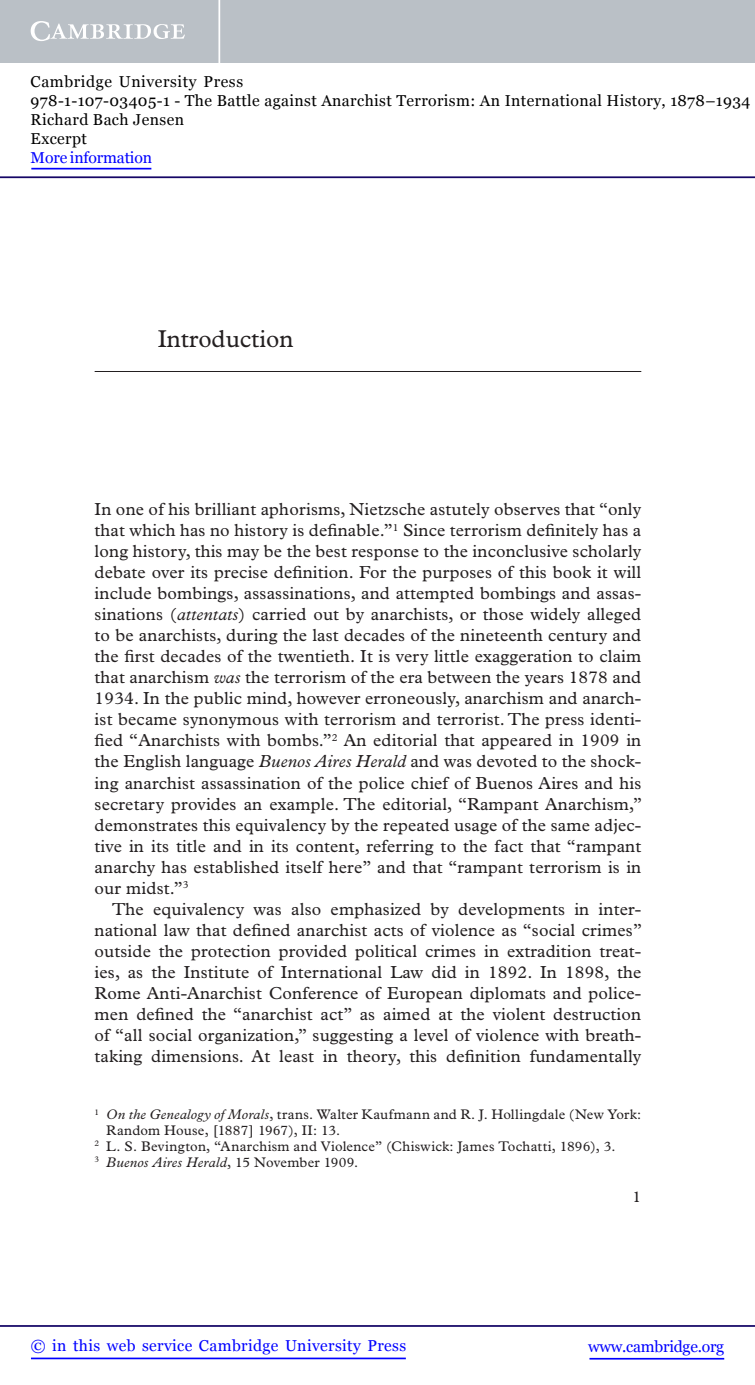
<style>
.page{position:relative;width:755px;height:1385px;background:#fff}
.page>*{position:absolute;margin:0;border:0;box-sizing:border-box;transform-origin:0 0}
.t1{font:24.5px "Plantin Std";color:#231f20}
.t2{font:17.5px/21px "Plantin Std";letter-spacing:.01em;color:#231f20;text-align:justify}
.t3{font:15.75px/18.9px "Georgia";letter-spacing:.025em;color:#000}
.t4{font:15.75px "Georgia";letter-spacing:.025em;color:#00f}
.t5{font:15.75px "Georgia";letter-spacing:-.015em;color:#00f}
.t6{font:15.75px "Georgia";letter-spacing:-.01em;color:#00f}
.t7{font:15.75px "Plantin Std";color:#231f20}
.t8{font:14px "Plantin Std";letter-spacing:.02em;color:#231f20}
.t9{font:italic 14px "Plantin Std";letter-spacing:.02em;color:#231f20}
.s1{font-style:italic}
.s2{font-style:normal}
</style>
<div class="page">
<hr style="left:95px;top:371px;width:546px;height:1px;background:#231f20">
<hr style="left:589px;top:1358px;width:134px;height:1px;background:#00f">
<hr style="left:0;top:1325px;width:754px;height:2px;background:#150666">
<hr style="left:31px;top:1357px;width:374px;height:2px;background:#00f">
<div style="left:0;top:0;width:754px;height:63px;background:#bac0c6"></div>
<svg style="left:31px;top:21px;width:154px;height:20px"></svg>
<hr style="left:218px;top:0;width:2px;height:63px;background:#fff">
<hr style="left:0;top:176px;width:754px;height:2px;background:#150666">
<hr style="left:31px;top:168px;width:120px;height:1px;background:#00f">
<p class="t3" style="left:31px;top:72px;width:720px">Cambridge University Press<br>978-1-107-03405-1 - The Battle against Anarchist Terrorism: An International History, 1878–1934<br>Richard Bach Jensen<br>Excerpt</p>
<p class="t6" style="left:31px;top:148px;width:123px">More information</p>
<h1 class="t1" style="left:158px;top:331px;width:137px">Introduction</h1>
<p class="t2" style="left:95px;top:500px;width:548px">In one of his brilliant aphorisms, Nietzsche astutely observes that “only that which has no history is definable.” <sup>1</sup> Since terrorism definitely has a long history, this may be the best response to the inconclusive scholarly debate over its precise definition. For the purposes of this book it will include bombings, assassinations, and attempted bombings and assas&shy;sinations ( <span class="s1">attentats</span>) carried out by anarchists, or those widely alleged to be anarchists, during the last decades of the nineteenth century and the first decades of the twentieth. It is very little exaggeration to claim that anarchism <span class="s1">was</span> the terrorism of the era between the years 1878 and 1934. In the public mind, however erroneously, anarchism and anarch&shy;ist became synonymous with terrorism and terrorist. The press identi&shy;fied “Anarchists with bombs.” <sup>2</sup> An editorial that appeared in 1909 in the English language <span class="s1">Buenos Aires Herald</span> and was devoted to the shock&shy;ing anarchist assassination of the police chief of Buenos Aires and his secretary provides an example. The editorial, “Rampant Anarchism,” demonstrates this equivalency by the repeated usage of the same adjec&shy;tive in its title and in its content, referring to the fact that “rampant anarchy has established itself here” and that “rampant terrorism is in our midst.” <sup>3</sup></p>
<p class="t2" style="left:95px;top:899px;width:548px;text-indent:18px">The equivalency was also emphasized by developments in inter&shy;national law that defined anarchist acts of violence as “social crimes” outside the protection provided political crimes in extradition treat&shy;ies, as the Institute of International Law did in 1892. In 1898, the Rome Anti-Anarchist Conference of European diplomats and police&shy;men defined the “anarchist act” as aimed at the violent destruction of “all social organization,” suggesting a level of violence with breath&shy;taking dimensions. At least in theory, this definition fundamentally</p>
<p class="t8" style="left:95px;top:1109px;width:547px"><sup>1</sup> <span class="s1">On the Genealogy of Morals</span>, trans. Walter Kaufmann and R. J. Hollingdale (New York:</p>
<p class="t8" style="left:106px;top:1125px;width:235px">Random House, [1887] 1967), II: 13.</p>
<p class="t8" style="left:95px;top:1141px;width:522px"><sup>2</sup> L. S. Bevington, “Anarchism and Violence” (Chiswick: James Tochatti, 1896), 3.</p>
<p class="t9" style="left:95px;top:1157px;width:265px"><sup>3</sup> Buenos Aires Herald<span class="s2">, 15 November 1909.</span></p>
<p class="t7" style="left:632px;top:1191px;width:10px">1</p>
<p class="t4" style="left:31px;top:1337px;width:376px">© in this web service Cambridge University Press</p>
<p class="t5" style="left:587px;top:1337px;width:137px">www.cambridge.org</p>
</div>
